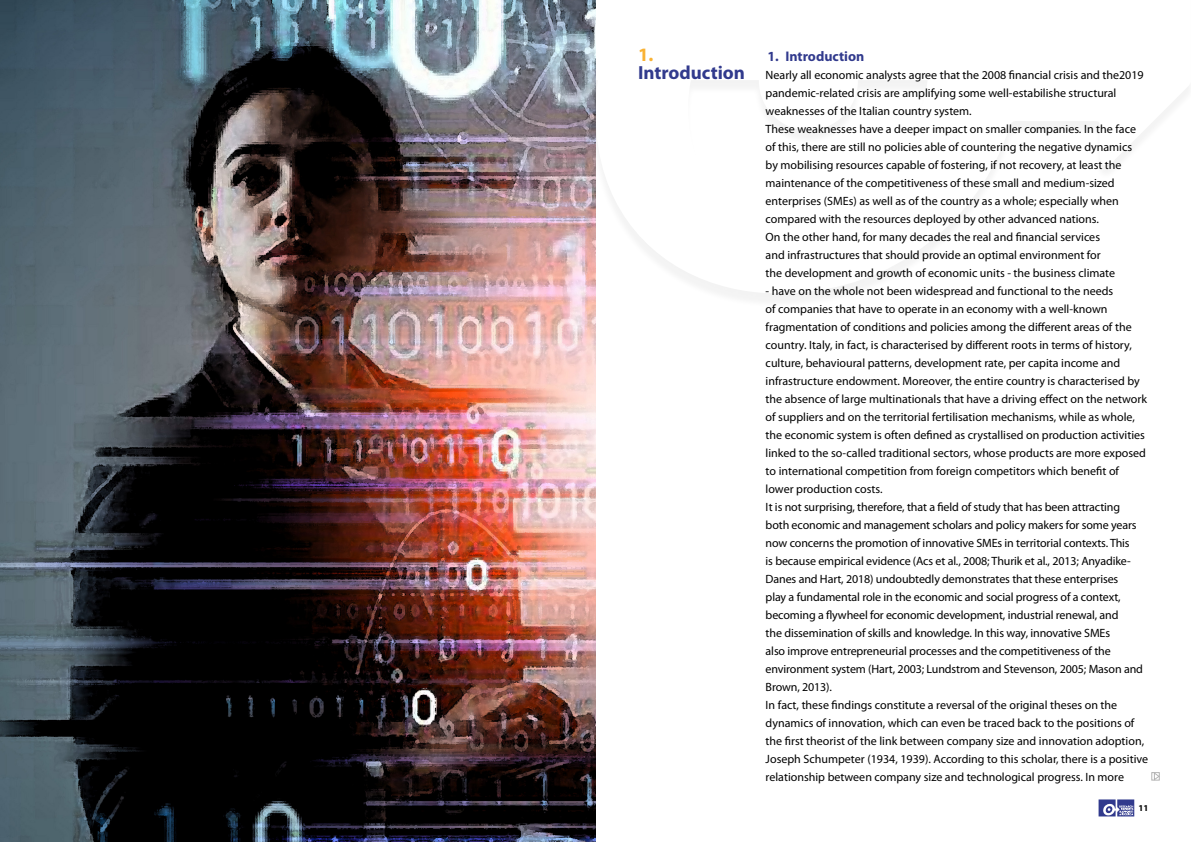
<style>
.page{position:relative;width:1191px;height:842px;background:#fff}
.page>*{position:absolute;margin:0;border:0;box-sizing:border-box;transform-origin:0 0}
.t1{font:700 19px "Myriad Pro";color:#313a8d}
.t2{font:700 19px "Myriad Pro";color:#f9b234}
.t3{font:700 14px "Myriad Pro";color:#313a8d}
.t4{font:12px/18px "Myriad Pro";color:#000}
.t5{font:700 9px "Myriad Pro";color:#000}
</style>
<div class="page">
<svg style="left:1098px;top:799px;width:36px;height:17px"></svg>
<svg style="left:1153px;top:772px;width:7px;height:9px"></svg>
<svg style="left:595px;top:0;width:593px;height:295px"></svg>
<img style="left:0;top:0;width:595px;height:842px">
<h1 class="t2" style="left:638px;top:43px;width:17px">1.</h1>
<h1 class="t1" style="left:638px;top:61px;width:108px">Introduction</h1>
<p class="t3" style="left:767px;top:48px;width:98px">1. Introduction</p>
<p class="t4" style="left:765px;top:66px;width:380px">Nearly all economic analysts agree that the 2008 financial crisis and the2019 pandemic-related crisis are amplifying some well-estabilishe structural weaknesses of the Italian country system.<br>These weaknesses have a deeper impact on smaller companies. In the face of this, there are still no policies able of countering the negative dynamics by mobilising resources capable of fostering, if not recovery, at least the maintenance of the competitiveness of these small and medium-sized enterprises (SMEs) as well as of the country as a whole; especially when compared with the resources deployed by other advanced nations.<br>On the other hand, for many decades the real and financial services<br>and infrastructures that should provide an optimal environment for<br>the development and growth of economic units - the business climate</p>
<p class="t4" style="left:765px;top:282px;width:384px">- have on the whole not been widespread and functional to the needs<br>of companies that have to operate in an economy with a well-known fragmentation of conditions and policies among the different areas of the country. Italy, in fact, is characterised by different roots in terms of history, culture, behavioural patterns, development rate, per capita income and infrastructure endowment. Moreover, the entire country is characterised by the absence of large multinationals that have a driving effect on the network of suppliers and on the territorial fertilisation mechanisms, while as whole, the economic system is often defined as crystallised on production activities linked to the so-called traditional sectors, whose products are more exposed to international competition from foreign competitors which benefit of lower production costs.<br>It is not surprising, therefore, that a field of study that has been attracting<br>both economic and management scholars and policy makers for some years now concerns the promotion of innovative SMEs in territorial contexts. This<br>is because empirical evidence (Acs et al., 2008; Thurik et al., 2013; Anyadike-Danes and Hart, 2018) undoubtedly demonstrates that these enterprises<br>play a fundamental role in the economic and social progress of a context, becoming a flywheel for economic development, industrial renewal, and<br>the dissemination of skills and knowledge. In this way, innovative SMEs<br>also improve entrepreneurial processes and the competitiveness of the environment system (Hart, 2003; Lundstrom and Stevenson, 2005; Mason and Brown, 2013).<br>In fact, these findings constitute a reversal of the original theses on the dynamics of innovation, which can even be traced back to the positions of the first theorist of the link between company size and innovation adoption, Joseph Schumpeter (1934, 1939). According to this scholar, there is a positive relationship between company size and technological progress. In more</p>
<p class="t5" style="left:1138px;top:803px;width:11px">11</p>
</div>
